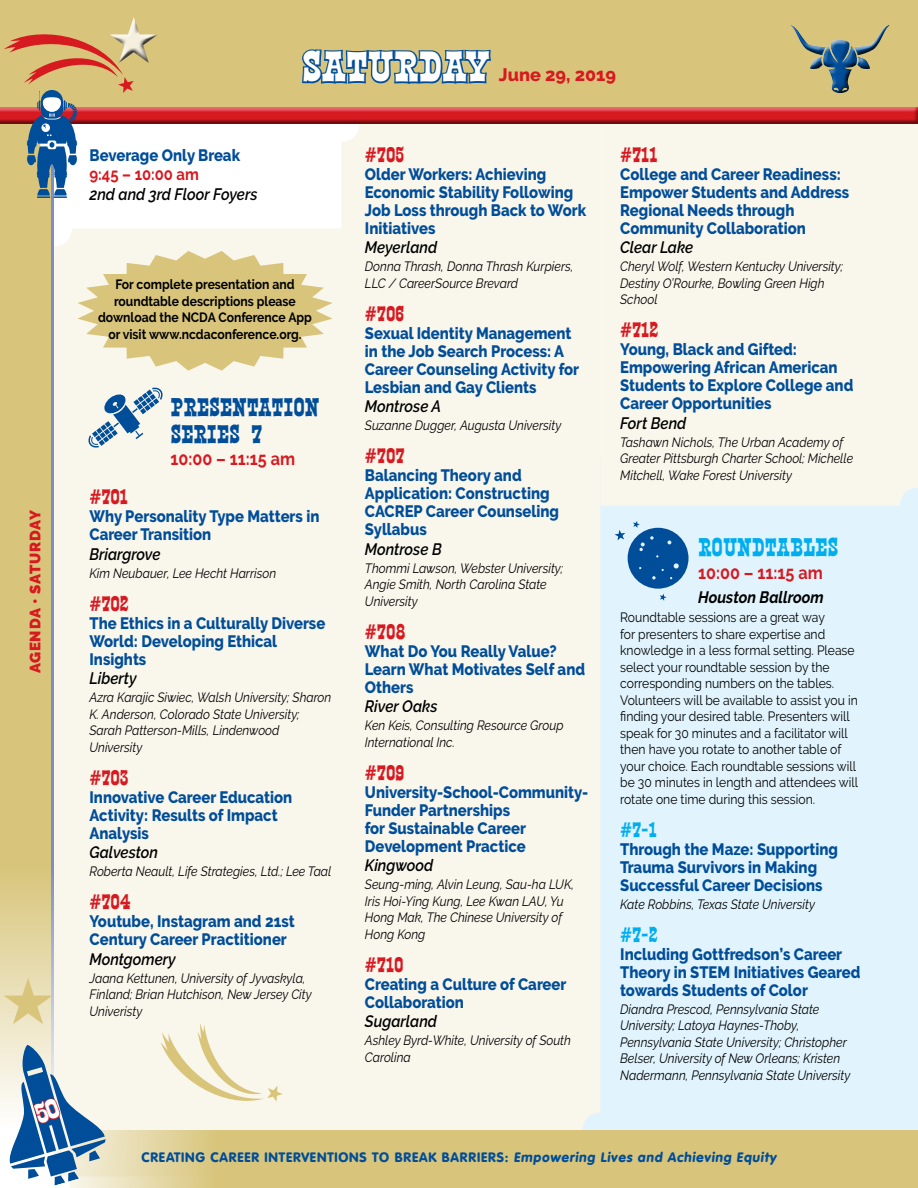
<style>
.page{position:relative;width:918px;height:1188px;background:#fff}
.page>*{position:absolute;margin:0;border:0;box-sizing:border-box;transform-origin:0 0}
.t1{font:42px "Calamity";color:#fff}
.t2{font:25.5px/27px "Calamity";color:#004d99;scale:.9 1}
.t3{font:25.5px "Calamity";color:#00aeef;scale:.9 1}
.t4{font:21px "Calamity";color:#d71920;scale:.9 1}
.t5{font:21px "Calamity";color:#00aeef;scale:.9 1}
.t6{font:700 18px "Raleway";color:#d71920;scale:.9 1}
.t7{font:800 18px "Raleway";color:#d71920}
.t8{font:800 16.5px/18px "Raleway";color:#004d99;scale:.9 1}
.t9{font:italic 600 16.5px "Raleway";color:#000;scale:.9 1}
.t10{font:italic 700 16.5px "Raleway";color:#000;scale:.9 1}
.t11{font:700 16.5px "Raleway";color:#d71920;scale:.9 1}
.t12{font:900 15px "Raleway";letter-spacing:.04em;color:#d71920}
.t13{font:italic 13.5px/16.5px "Raleway";color:#000;scale:.9 1}
.t14{font:13.5px/16.5px "Raleway";color:#000;scale:.9 1}
.t15{font:700 13.5px/16.5px "Raleway";color:#000;text-align:center;scale:.9 1}
.t16{font:900 13.5px "VAG Rounded";letter-spacing:.06em;color:#004d99}
</style>
<div class="page">
<div style="left:554px;top:459px;width:364px;height:677px;background:#e1f4fd"></div>
<div style="left:600px;top:129px;width:318px;height:377px;background:#f9f6ec"></div>
<div style="left:341px;top:129px;width:259px;height:1001px;background:#f9f6ec"></div>
<div style="left:56px;top:228px;width:289px;height:902px;background:#f9f6ec"></div>
<svg style="left:0;top:129px;width:56px;height:981px;background:#d6c789"></svg>
<div style="left:70px;top:1130px;width:848px;height:58px;background:#d8c57b"></div>
<div style="left:0;top:0;width:918px;height:115px;background:#d8c57b"></div>
<svg style="left:302px;top:49px;width:191px;height:165px"></svg>
<div style="left:0;top:103px;width:918px;height:24px;background:#d8c57b"></div>
<div style="left:0;top:107px;width:918px;height:22px;background:#000;opacity:.5"></div>
<div style="left:791px;top:22px;width:104px;height:76px;background:#000;opacity:.75"></div>
<svg style="left:78px;top:251px;width:255px;height:120px;background:#e2d49e"></svg>
<svg style="left:88px;top:387px;width:75px;height:61px;background:#b4c7d5"></svg>
<svg style="left:615px;top:521px;width:74px;height:80px"></svg>
<svg style="left:161px;top:1022px;width:122px;height:88px;background:#f4eedb"></svg>
<svg style="left:7px;top:1045px;width:99px;height:141px;background:#96afc6"></svg>
<svg style="left:4px;top:977px;width:48px;height:47px;background:#eae1be"></svg>
<svg style="left:4px;top:17px;width:154px;height:181px"></svg>
<p class="t12" style="left:27px;top:673px;width:165px;rotate:-90deg">AGENDA • SATURDAY</p>
<h1 class="t1" style="left:302px;top:41px;width:190px">SATURDAY</h1>
<h3 class="t7" style="left:499px;top:65px;width:119px">June 29, 2019</h3>
<p class="t8" style="left:90px;top:146px;width:169px">Beverage Only Break</p>
<p class="t11" style="left:90px;top:165px;width:123px">9:45 – 10:00 am</p>
<p class="t9" style="left:90px;top:184px;width:188px">2nd and 3rd Floor Foyers</p>
<p class="t15" style="left:98px;top:276px;width:239px">For complete presentation and roundtable descriptions please download the NCDA Conference App or visit www.ncdaconference.org.</p>
<h2 class="t2" style="left:171px;top:393px;width:167px">PRESENTATION<br>SERIES 7</h2>
<h3 class="t6" style="left:171px;top:449px;width:140px">10:00 – 11:15 am</h3>
<h3 class="t4" style="left:90px;top:484px;width:44px">#701</h3>
<p class="t8" style="left:90px;top:507px;width:257px">Why Personality Type Matters in<br>Career Transition</p>
<p class="t9" style="left:90px;top:544px;width:80px">Briargrove</p>
<p class="t13" style="left:90px;top:565px;width:209px">Kim Neubauer, Lee Hecht Harrison</p>
<h3 class="t4" style="left:90px;top:590px;width:45px">#702</h3>
<p class="t8" style="left:90px;top:614px;width:264px">The Ethics in a Culturally Diverse<br>World: Developing Ethical<br>Insights</p>
<p class="t9" style="left:90px;top:669px;width:54px">Liberty</p>
<p class="t13" style="left:90px;top:689px;width:270px">Azra Karajic Siwiec, Walsh University; Sharon K. Anderson, Colorado State University; Sarah Patterson-Mills, Lindenwood University</p>
<h3 class="t4" style="left:90px;top:764px;width:45px">#703</h3>
<p class="t8" style="left:90px;top:788px;width:227px">Innovative Career Education<br>Activity: Results of Impact<br>Analysis</p>
<p class="t9" style="left:90px;top:843px;width:78px">Galveston</p>
<p class="t13" style="left:90px;top:863px;width:270px">Roberta Neault, Life Strategies, Ltd.; Lee Taal</p>
<h3 class="t4" style="left:90px;top:889px;width:47px">#704</h3>
<p class="t8" style="left:90px;top:912px;width:230px">Youtube, Instagram and 21st<br>Century Career Practitioner</p>
<p class="t9" style="left:90px;top:949px;width:97px">Montgomery</p>
<p class="t13" style="left:90px;top:970px;width:248px">Jaana Kettunen, University of Jyvaskyla,<br>Finland; Brian Hutchison, New Jersey City<br>Univeristy</p>
<h3 class="t4" style="left:365px;top:141px;width:45px">#705</h3>
<p class="t8" style="left:365px;top:165px;width:247px">Older Workers: Achieving<br>Economic Stability Following<br>Job Loss through Back to Work<br>Initiatives</p>
<p class="t9" style="left:365px;top:238px;width:82px">Meyerland</p>
<p class="t13" style="left:365px;top:258px;width:233px">Donna Thrash, Donna Thrash Kurpiers,<br>LLC / CareerSource Brevard</p>
<h3 class="t4" style="left:365px;top:300px;width:45px">#706</h3>
<p class="t8" style="left:365px;top:324px;width:239px">Sexual Identity Management in the Job Search Process: A<br>Career Counseling Activity for<br>Lesbian and Gay Clients</p>
<p class="t9" style="left:365px;top:397px;width:86px">Montrose A</p>
<p class="t13" style="left:365px;top:417px;width:220px">Suzanne Dugger, Augusta University</p>
<h3 class="t4" style="left:365px;top:443px;width:45px">#707</h3>
<p class="t8" style="left:365px;top:467px;width:217px">Balancing Theory and<br>Application: Constructing<br>CACREP Career Counseling<br>Syllabus</p>
<p class="t9" style="left:365px;top:539px;width:87px">Montrose B</p>
<p class="t13" style="left:365px;top:560px;width:222px">Thommi Lawson, Webster University;<br>Angie Smith, North Carolina State<br>University</p>
<h3 class="t4" style="left:365px;top:618px;width:47px">#708</h3>
<p class="t8" style="left:365px;top:642px;width:246px">What Do You Really Value?<br>Learn What Motivates Self and<br>Others</p>
<p class="t9" style="left:365px;top:697px;width:82px">River Oaks</p>
<p class="t13" style="left:365px;top:717px;width:222px">Ken Keis, Consulting Resource Group<br>International Inc.</p>
<h3 class="t4" style="left:365px;top:759px;width:45px">#709</h3>
<p class="t8" style="left:365px;top:783px;width:250px">University-School-Community-<br>Funder Partnerships<br>for Sustainable Career<br>Development Practice</p>
<p class="t9" style="left:365px;top:856px;width:77px">Kingwood</p>
<p class="t13" style="left:365px;top:876px;width:234px">Seung-ming, Alvin Leung, Sau-ha LUK,<br>Iris Hoi-Ying Kung, Lee Kwan LAU, Yu<br>Hong Mak, The Chinese University of<br>Hong Kong</p>
<h3 class="t4" style="left:365px;top:951px;width:44px">#710</h3>
<p class="t8" style="left:365px;top:975px;width:225px">Creating a Culture of Career<br>Collaboration</p>
<p class="t9" style="left:365px;top:1012px;width:82px">Sugarland</p>
<p class="t13" style="left:365px;top:1032px;width:230px">Ashley Byrd-White, University of South<br>Carolina</p>
<h3 class="t4" style="left:620px;top:141px;width:43px">#711</h3>
<p class="t8" style="left:620px;top:165px;width:256px">College and Career Readiness:<br>Empower Students and Address<br>Regional Needs through<br>Community Collaboration</p>
<p class="t9" style="left:620px;top:238px;width:83px">Clear Lake</p>
<p class="t13" style="left:620px;top:258px;width:249px">Cheryl Wolf, Western Kentucky University;<br>Destiny O’Rourke, Bowling Green High<br>School</p>
<h3 class="t4" style="left:620px;top:317px;width:44px">#712</h3>
<p class="t8" style="left:620px;top:341px;width:261px">Young, Black and Gifted:<br>Empowering African American<br>Students to Explore College and<br>Career Opportunities</p>
<p class="t9" style="left:620px;top:413px;width:75px">Fort Bend</p>
<p class="t13" style="left:620px;top:434px;width:260px">Tashawn Nichols, The Urban Academy of<br>Greater Pittsburgh Charter School; Michelle<br>Mitchell, Wake Forest University</p>
<h2 class="t3" style="left:698px;top:531px;width:157px">ROUNDTABLES</h2>
<h3 class="t6" style="left:698px;top:562px;width:140px">10:00 – 11:15 am</h3>
<p class="t10" style="left:698px;top:587px;width:138px">Houston Ballroom</p>
<p class="t14" style="left:620px;top:609px;width:266px">Roundtable sessions are a great way<br>for presenters to share expertise and knowledge in a less formal setting. Please select your roundtable session by the corresponding numbers on the tables.<br>Volunteers will be available to assist you in finding your desired table. Presenters will speak for 30 minutes and a facilitator will then have you rotate to another table of your choice. Each roundtable sessions will be 30 minutes in length and attendees will rotate one time during this session.</p>
<h3 class="t5" style="left:620px;top:816px;width:42px">#7-1</h3>
<p class="t8" style="left:620px;top:840px;width:244px">Through the Maze: Supporting<br>Trauma Survivors in Making<br>Successful Career Decisions</p>
<p class="t13" style="left:620px;top:896px;width:218px">Kate Robbins, Texas State University</p>
<h3 class="t5" style="left:620px;top:921px;width:43px">#7-2</h3>
<p class="t8" style="left:620px;top:945px;width:268px">Including Gottfredson’s Career<br>Theory in STEM Initiatives Geared towards Students of Color</p>
<p class="t13" style="left:620px;top:1001px;width:257px">Diandra Prescod, Pennsylvania State University; Latoya Haynes-Thoby, Pennsylvania State University; Christopher Belser, University of New Orleans; Kristen Nadermann, Pennsylvania State University</p>
<p class="t16" style="left:142px;top:1149px;width:638px">CREATING CAREER INTERVENTIONS TO BREAK BARRIERS: Empowering Lives and Achieving Equity</p>
</div>
